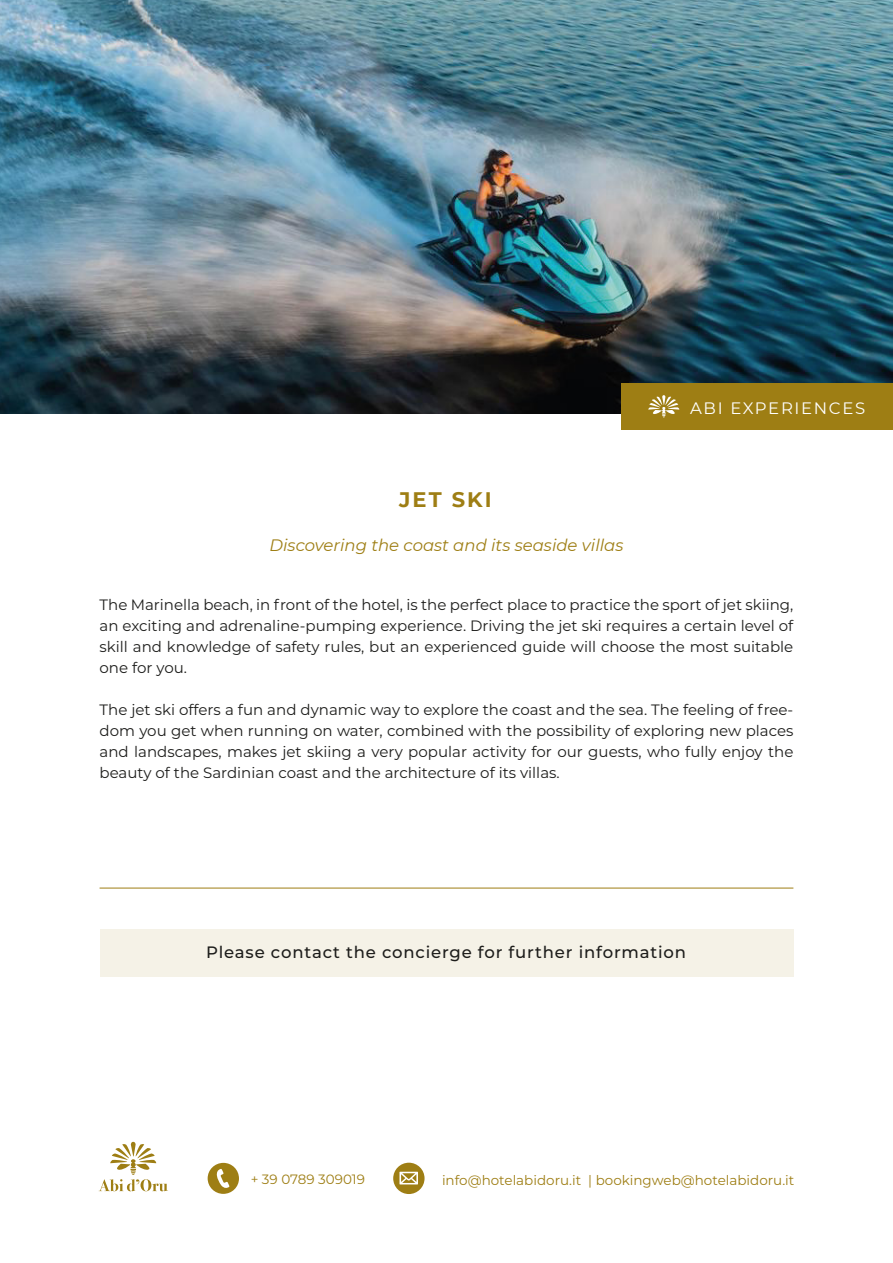
<style>
.page{position:relative;width:893px;height:1263px;background:#fff}
.page>*{position:absolute;margin:0;border:0;box-sizing:border-box;transform-origin:0 0}
.t1{font:700 21px "Montserrat";letter-spacing:.1em;color:#9e7e14}
.t2{font:500 16.5px "Montserrat";letter-spacing:.05em;color:#1d1d1b}
.t3{font:italic 16.5px "Montserrat";color:#9e7e14}
.t4{font:16.5px "Montserrat";letter-spacing:.1em;color:#fff}
.t5{font:15px/21px "Montserrat";color:#1d1d1b;text-align:justify}
.t6{font:13.5px "Montserrat";color:#9e7e14}
</style>
<div class="page">
<img style="left:0;top:0;width:893px;height:413px">
<hr style="left:100px;top:888px;width:693px;height:1px;background:#9e7e14">
<div style="left:621px;top:384px;width:272px;height:46px;background:#9e7e14"></div>
<svg style="left:648px;top:395px;width:31px;height:22px"></svg>
<svg style="left:208px;top:1163px;width:31px;height:31px"></svg>
<svg style="left:393px;top:1163px;width:32px;height:31px"></svg>
<svg style="left:99px;top:1142px;width:69px;height:49px"></svg>
<div style="left:100px;top:930px;width:693px;height:47px;background:#f5f2e7"></div>
<h1 class="t1" style="left:399px;top:486px;width:94px">JET SKI</h1>
<p class="t3" style="left:270px;top:535px;width:355px">Discovering the coast and its seaside villas</p>
<p class="t4" style="left:690px;top:398px;width:177px">ABI EXPERIENCES</p>
<p class="t5" style="left:100px;top:594px;width:695px">The Marinella beach, in front of the hotel, is the perfect place to practice the sport of jet skiing, an exciting and adrenaline-pumping experience. Driving the jet ski requires a certain level of skill and knowledge of safety rules, but an experienced guide will choose the most suitable one for you.</p>
<p class="t5" style="left:100px;top:699px;width:695px">The jet ski offers a fun and dynamic way to explore the coast and the sea. The feeling of free&shy;dom you get when running on water, combined with the possibility of exploring new places and landscapes, makes jet skiing a very popular activity for our guests, who fully enjoy the beauty of the Sardinian coast and the architecture of its villas.</p>
<p class="t2" style="left:206px;top:940px;width:481px">Please contact the concierge for further information</p>
<p class="t6" style="left:251px;top:1170px;width:116px">+ 39 0789 309019</p>
<p class="t6" style="left:442px;top:1171px;width:354px">info@hotelabidoru.it | bookingweb@hotelabidoru.it</p>
</div>
